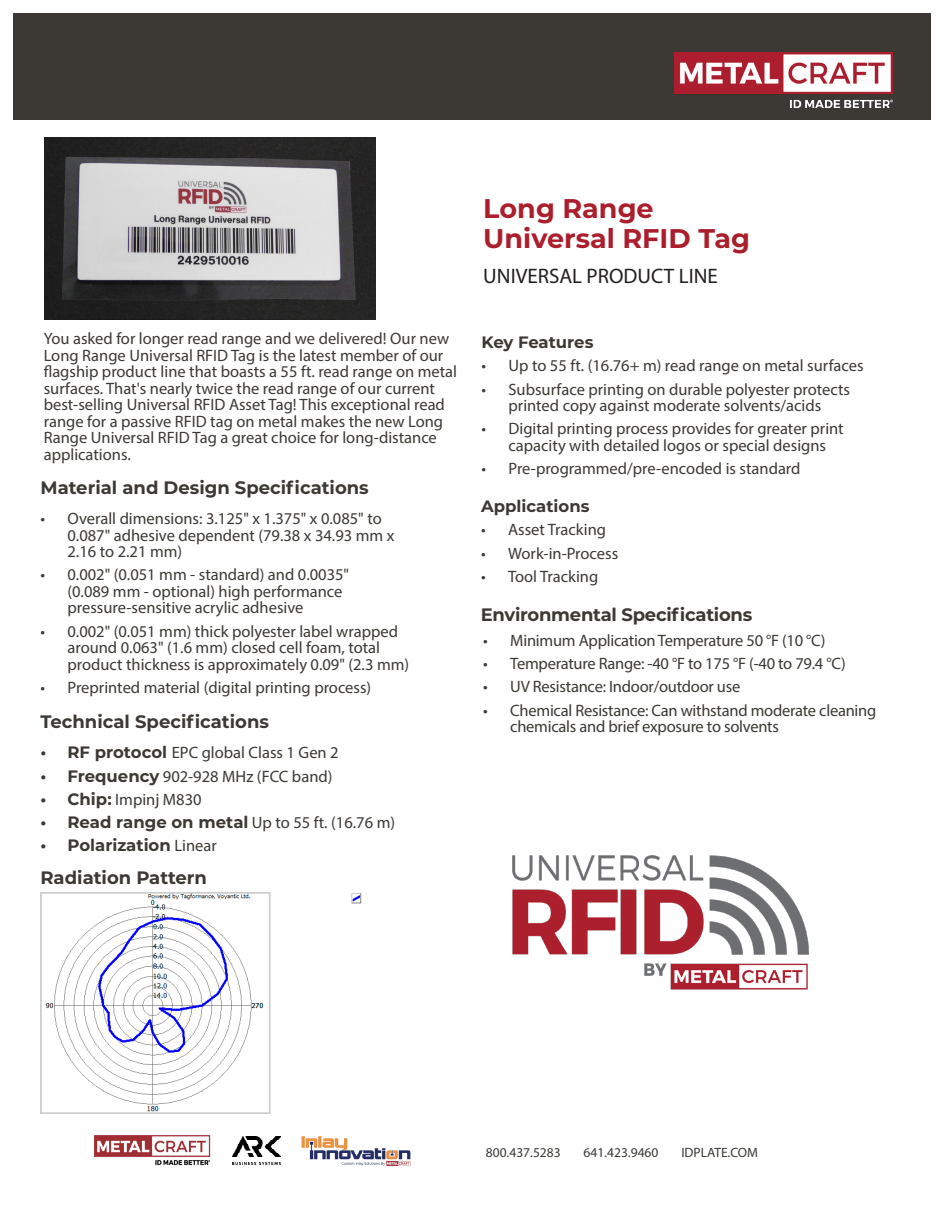
<style>
.page{position:relative;width:945px;height:1215px;background:#fff}
.page>*{position:absolute;margin:0;border:0;box-sizing:border-box;transform-origin:0 0}
.t1{font:700 27px/30px "Montserrat";color:#ab1e2c}
.t2{font:21px "Myriad Pro";color:#231f20}
.t3{font:700 18px "Montserrat";color:#3c3935}
.t4{font:16.5px/16.5px "Myriad Pro";color:#3c3935}
.t5{font:700 16.5px "Montserrat";color:#3c3935}
.t6{font:13.5px "Myriad Pro";color:#3c3935}
.s1{font-family:"Montserrat";font-weight:700}
.s2{font-family:"Myriad Pro";font-weight:400}
</style>
<div class="page">
<div style="left:14px;top:14px;width:918px;height:106px;background:#3c3935"></div>
<img style="left:94px;top:1135px;width:116px;height:31px">
<img style="left:302px;top:1136px;width:108px;height:30px">
<img style="left:233px;top:1136px;width:47px;height:29px">
<img style="left:45px;top:138px;width:330px;height:181px">
<img style="left:512px;top:855px;width:298px;height:135px">
<img style="left:674px;top:52px;width:219px;height:55px">
<img style="left:40px;top:893px;width:322px;height:221px">
<p class="t4" style="left:44px;top:330px;width:415px">You asked for longer read range and we delivered! Our new Long Range Universal RFID Tag is the latest member of our flagship product line that boasts a 55 ft. read range on metal surfaces. That's nearly twice the read range of our current best-selling Universal RFID Asset Tag! This exceptional read range for a passive RFID tag on metal makes the new Long Range Universal RFID Tag a great choice for long-distance applications.</p>
<p class="t3" style="left:40px;top:475px;width:330px">Material and Design Specifications</p>
<p class="t4" style="left:68px;top:510px;width:328px;text-indent:-27px">• Overall dimensions: 3.125" x 1.375" x 0.085" to<br>0.087" adhesive dependent (79.38 x 34.93 mm x<br>2.16 to 2.21 mm)</p>
<p class="t4" style="left:68px;top:566px;width:283px;text-indent:-27px">• 0.002" (0.051 mm - standard) and 0.0035" (0.089 mm - optional) high performance pressure-sensitive acrylic adhesive</p>
<p class="t4" style="left:68px;top:622px;width:343px;text-indent:-27px">• 0.002" (0.051 mm) thick polyester label wrapped around 0.063" (1.6 mm) closed cell foam, total product thickness is approximately 0.09" (2.3 mm)</p>
<p class="t4" style="left:40px;top:679px;width:332px">• Preprinted material (digital printing process)</p>
<p class="t3" style="left:40px;top:709px;width:230px">Technical Specifications</p>
<p class="t4" style="left:40px;top:744px;width:300px"><span class="s1">• RF protocol</span> EPC global Class 1 Gen 2</p>
<p class="t4" style="left:40px;top:768px;width:293px"><span class="s1">• Frequency</span> 902-928 MHz (FCC band)</p>
<p class="t4" style="left:40px;top:791px;width:163px"><span class="s1">• Chip:</span> Impinj M830</p>
<p class="t5" style="left:40px;top:810px;width:356px">• Read range on metal <span class="s2">Up to 55 ft. (16.76 m)</span></p>
<p class="t5" style="left:40px;top:834px;width:178px">• Polarization <span class="s2">Linear</span></p>
<p class="t3" style="left:40px;top:865px;width:168px">Radiation Pattern</p>
<p class="t1" style="left:483px;top:192px;width:268px">Long Range<br>Universal RFID Tag</p>
<p class="t2" style="left:483px;top:263px;width:236px">UNIVERSAL PRODUCT LINE</p>
<p class="t5" style="left:482px;top:330px;width:113px">Key Features</p>
<p class="t4" style="left:482px;top:357px;width:384px">• Up to 55 ft. (16.76+ m) read range on metal surfaces</p>
<p class="t4" style="left:482px;top:381px;width:370px;text-align:center">• Subsurface printing on durable polyester protects printed copy against moderate solvents/acids</p>
<p class="t4" style="left:482px;top:420px;width:364px;text-align:center">• Digital printing process provides for greater print capacity with detailed logos or special designs</p>
<p class="t4" style="left:482px;top:460px;width:321px">• Pre-programmed/pre-encoded is standard</p>
<p class="t5" style="left:481px;top:494px;width:110px">Applications</p>
<p class="t4" style="left:481px;top:521px;width:126px">• Asset Tracking</p>
<p class="t4" style="left:481px;top:545px;width:139px">• Work-in-Process</p>
<p class="t4" style="left:481px;top:568px;width:119px">• Tool Tracking</p>
<p class="t3" style="left:481px;top:601px;width:273px">Environmental Specifications</p>
<p class="t4" style="left:483px;top:632px;width:344px">• Minimum Application Temperature 50 °F (10 °C)</p>
<p class="t4" style="left:483px;top:655px;width:364px">• Temperature Range: -40 °F to 175 °F (-40 to 79.4 °C)</p>
<p class="t4" style="left:483px;top:678px;width:259px">• UV Resistance: Indoor/outdoor use</p>
<p class="t4" style="left:510px;top:702px;width:368px;text-indent:-27px">• Chemical Resistance: Can withstand moderate cleaning chemicals and brief exposure to solvents</p>
<p class="t6" style="left:486px;top:1145px;width:76px">800.437.5283</p>
<p class="t6" style="left:584px;top:1145px;width:76px">641.423.9460</p>
<p class="t6" style="left:681px;top:1145px;width:78px">IDPLATE.COM</p>
</div>
